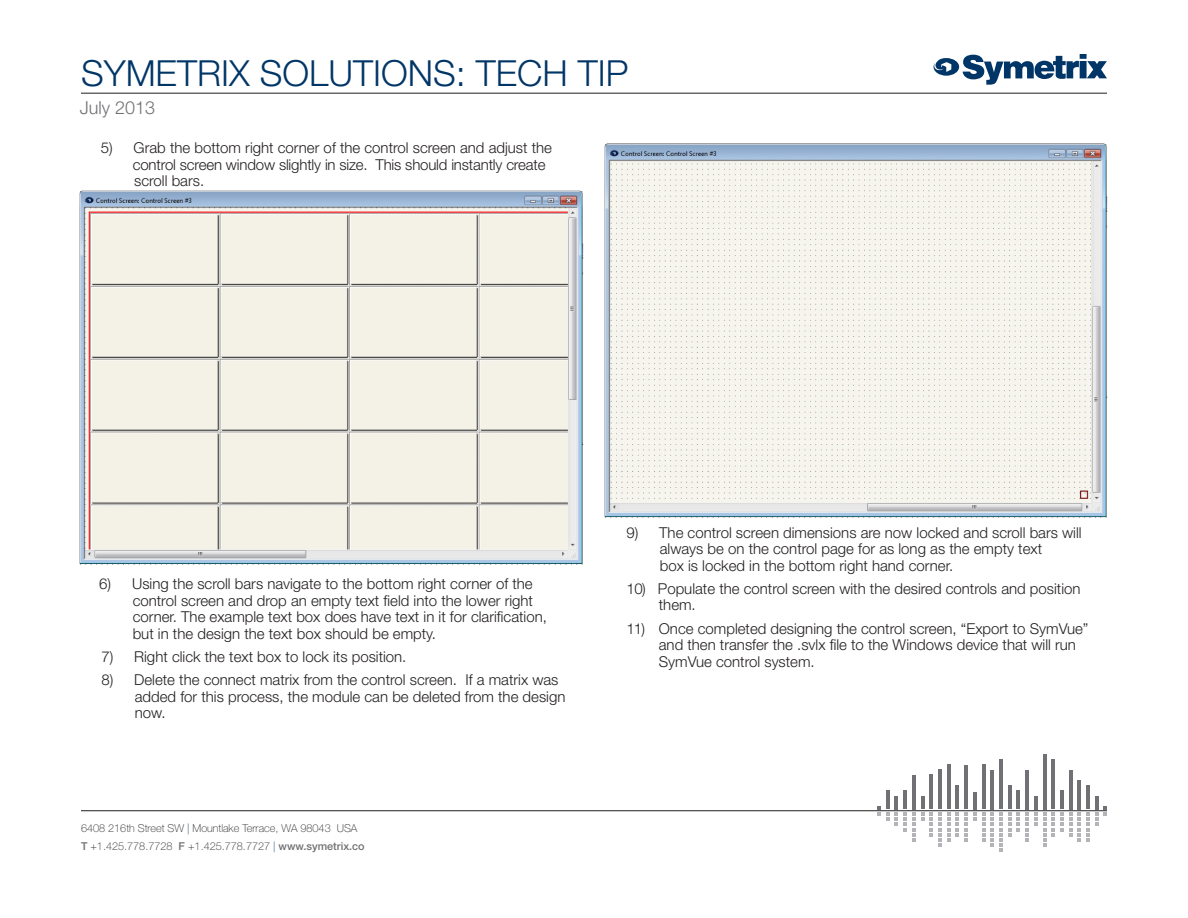
<style>
.page{position:relative;width:1188px;height:918px;background:#fff}
.page>*{position:absolute;margin:0;border:0;box-sizing:border-box;transform-origin:0 0}
.t1{font:300 36px "Helvetica Neue LT Std";color:#003667}
.t2{font:300 18px "Helvetica Neue LT Std";color:#717074}
.Body_Text{font:300 15px/16.5px "Helvetica Neue LT Std";color:#231f20}
.t3{font:100 10.8px/18px "Helvetica Neue LT Std";color:#231f20}
.s1{color:#003667}
.s2{font-weight:500;color:#717074}
</style>
<div class="page">
<svg style="left:933px;top:54px;width:174px;height:31px"></svg>
<hr style="left:81px;top:93px;width:1026px;height:1px;background:#231f20">
<hr style="left:81px;top:810px;width:1026px;height:1px;background:#231f20">
<hr style="left:886px;top:791px;width:3px;height:18px;background:#717074">
<hr style="left:904px;top:791px;width:3px;height:18px;background:#717074">
<hr style="left:912px;top:775px;width:3px;height:34px;background:#717074">
<hr style="left:930px;top:775px;width:3px;height:34px;background:#717074">
<hr style="left:938px;top:770px;width:4px;height:39px;background:#717074">
<hr style="left:947px;top:765px;width:3px;height:44px;background:#717074">
<hr style="left:956px;top:785px;width:3px;height:24px;background:#717074">
<hr style="left:965px;top:765px;width:3px;height:44px;background:#717074">
<hr style="left:973px;top:792px;width:3px;height:17px;background:#717074">
<hr style="left:982px;top:765px;width:3px;height:44px;background:#717074">
<hr style="left:991px;top:770px;width:3px;height:39px;background:#717074">
<hr style="left:999px;top:759px;width:3px;height:50px;background:#717074">
<hr style="left:1008px;top:786px;width:3px;height:23px;background:#717074">
<hr style="left:1017px;top:791px;width:3px;height:18px;background:#717074">
<hr style="left:1026px;top:770px;width:3px;height:39px;background:#717074">
<hr style="left:1043px;top:754px;width:3px;height:55px;background:#717074">
<hr style="left:1052px;top:759px;width:3px;height:50px;background:#717074">
<hr style="left:1060px;top:791px;width:3px;height:18px;background:#717074">
<hr style="left:1069px;top:770px;width:3px;height:39px;background:#717074">
<hr style="left:1078px;top:780px;width:3px;height:29px;background:#717074">
<hr style="left:1087px;top:785px;width:3px;height:24px;background:#717074">
<svg style="left:878px;top:806px;width:11px;height:15px"></svg>
<svg style="left:895px;top:796px;width:3px;height:30px"></svg>
<svg style="left:904px;top:812px;width:11px;height:29px"></svg>
<svg style="left:921px;top:797px;width:3px;height:24px"></svg>
<svg style="left:930px;top:812px;width:20px;height:35px"></svg>
<svg style="left:956px;top:812px;width:3px;height:24px"></svg>
<svg style="left:965px;top:812px;width:11px;height:29px"></svg>
<svg style="left:982px;top:812px;width:3px;height:29px"></svg>
<svg style="left:991px;top:812px;width:11px;height:40px"></svg>
<svg style="left:1008px;top:812px;width:3px;height:24px"></svg>
<svg style="left:1017px;top:812px;width:3px;height:19px"></svg>
<svg style="left:1026px;top:796px;width:11px;height:45px"></svg>
<svg style="left:1043px;top:812px;width:3px;height:35px"></svg>
<svg style="left:1052px;top:812px;width:11px;height:24px"></svg>
<svg style="left:1069px;top:812px;width:3px;height:24px"></svg>
<svg style="left:1078px;top:812px;width:3px;height:29px"></svg>
<svg style="left:1087px;top:796px;width:11px;height:45px"></svg>
<svg style="left:1104px;top:806px;width:3px;height:9px"></svg>
<img style="left:80px;top:191px;width:503px;height:374px">
<img style="left:604px;top:143px;width:504px;height:375px">
<h1 class="t1" style="left:81px;top:51px;width:549px">SYMETRIX SOLUTIONS: TECH TIP</h1>
<p class="t2" style="left:80px;top:97px;width:77px">July 2013</p>
<p class="Body_Text" style="left:133px;top:139px;width:421px;text-indent:-32px">5) Grab the bottom right corner of the control screen and adjust the control screen window slightly in size. This should instantly create scroll bars.</p>
<p class="Body_Text" style="left:133px;top:575px;width:416px;text-indent:-33px">6) Using the scroll bars navigate to the bottom right corner of the control screen and drop an empty text field into the lower right corner. The example text box does have text in it for clarification, but in the design the text box should be empty.</p>
<p class="Body_Text" style="left:101px;top:648px;width:307px">7) Right click the text box to lock its position.</p>
<p class="Body_Text" style="left:135px;top:671px;width:432px;text-indent:-33px">8) Delete the connect matrix from the control screen. If a matrix was added for this process, the module can be deleted from the design now.</p>
<p class="t3" style="left:81px;top:820px;width:285px">6408 216th Street SW <span class="s1">|</span> Mountlake Terrace, WA 98043 USA<br><span class="s2">T</span> +1.425.778.7728 <span class="s2">F</span> +1.425.778.7727 <span class="s1">|</span> <span class="s2">www.symetrix.co</span></p>
<p class="Body_Text" style="left:660px;top:524px;width:423px;text-indent:-33px">9) The control screen dimensions are now locked and scroll bars will always be on the control page for as long as the empty text<br>box is locked in the bottom right hand corner.</p>
<p class="Body_Text" style="left:659px;top:580px;width:423px;text-indent:-32px">10) Populate the control screen with the desired controls and position them.</p>
<p class="Body_Text" style="left:659px;top:620px;width:431px;text-indent:-32px">11) Once completed designing the control screen, “Export to SymVue” and then transfer the .svlx file to the Windows device that will run<br>SymVue control system.</p>
</div>
